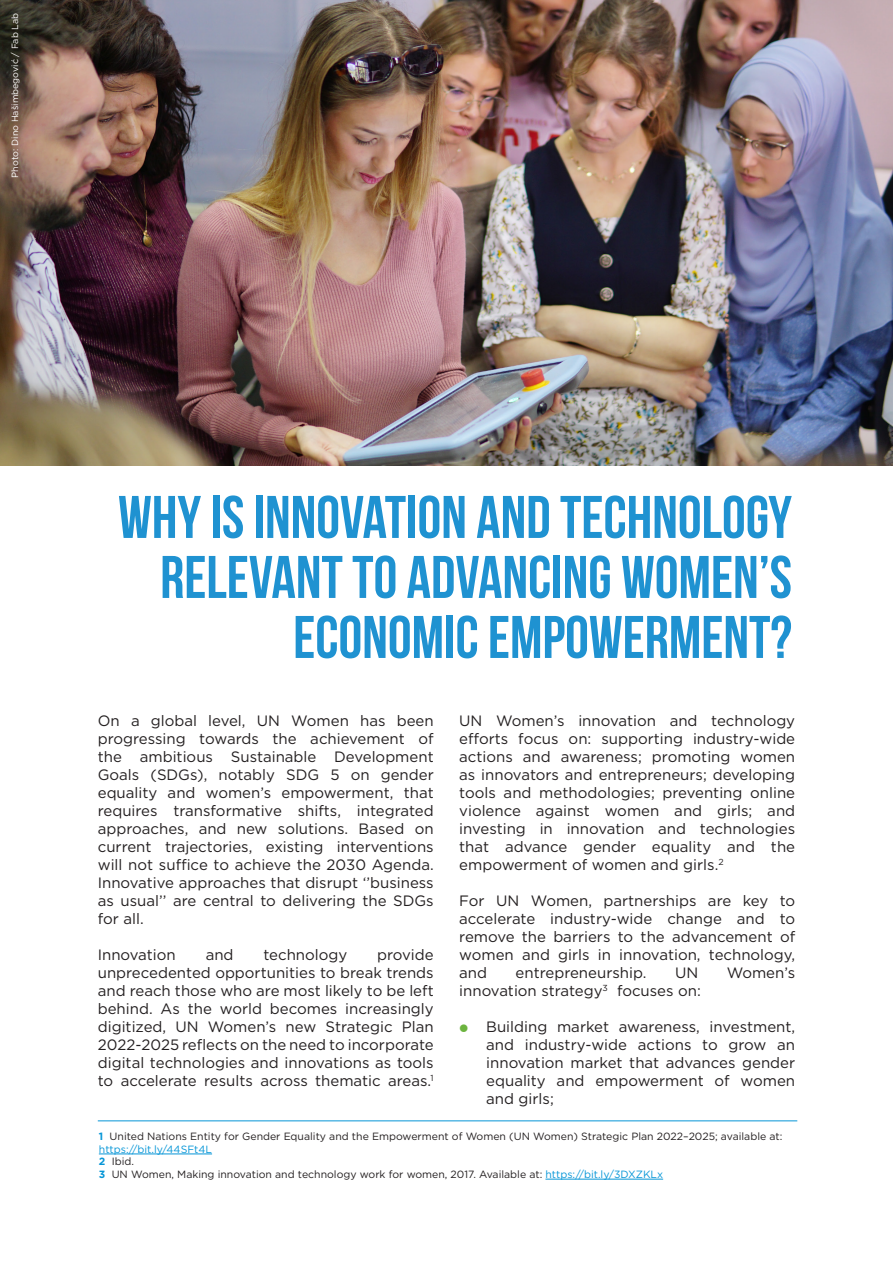
<style>
.page{position:relative;width:893px;height:1263px;background:#fff}
.page>*{position:absolute;margin:0;border:0;box-sizing:border-box;transform-origin:0 0}
.t1{font:700 60px/60px "Bebas Neue";color:#1f92d1;text-align:right}
.t2{font:15px/18px "Gotham";color:#231f20;text-align:justify}
.t3{font:10.5px/12.6px "Gotham";color:#231f20}
.t4{font:9px "Gotham";color:#fff}
.s1{font-weight:700;color:#0696d7}
.s2{color:#0696d7}
</style>
<div class="page">
<img style="left:0;top:0;width:893px;height:466px">
<hr style="left:99px;top:1154px;width:113px;height:1px;background:#0696d7">
<hr style="left:545px;top:1179px;width:118px;height:1px;background:#0696d7">
<hr style="left:98px;top:1120px;width:699px;height:1px;background:#0696d7">
<p class="t4" style="left:9px;top:178px;width:166px;rotate:-90deg">Photo: Dino Hašimbegović / Fab Lab</p>
<p class="t1" style="left:118px;top:486px;width:675px">WHY IS INNOVATION AND TECHNOLOGY<br>RELEVANT TO ADVANCING WOMEN’S<br>ECONOMIC EMPOWERMENT?</p>
<p class="t2" style="left:98px;top:712px;width:337px">On a global level, UN Women has been progressing towards the achievement of the ambitious Sustainable Development Goals (SDGs), notably SDG 5 on gender equality and women’s empowerment, that requires transformative shifts, integrated approaches, and new solutions. Based on current trajectories, existing interventions will not suffice to achieve the 2030 Agenda.<br>Innovative approaches that disrupt ‘’business as usual’’ are central to delivering the SDGs for all.</p>
<p class="t2" style="left:98px;top:946px;width:80px">Innovation</p>
<p class="t2" style="left:206px;top:946px;width:29px">and</p>
<p class="t2" style="left:263px;top:946px;width:85px">technology</p>
<p class="t2" style="left:98px;top:946px;width:337px;text-indent:279px">provide unprecedented opportunities to break trends and reach those who are most likely to be left behind. As the world becomes increasingly digitized, UN Women’s new Strategic Plan 2022-2025 reflects on the need to incorporate digital technologies and innovations as tools to accelerate results across thematic areas.<sup>1</sup></p>
<p class="t2" style="left:459px;top:712px;width:337px">UN Women’s innovation and technology efforts focus on: supporting industry-wide actions and awareness; promoting women as innovators and entrepreneurs; developing tools and methodologies; preventing online violence against women and girls; and investing in innovation and technologies that advance gender equality and the empowerment of women and girls.<sup>2</sup></p>
<p class="t2" style="left:459px;top:892px;width:337px">For UN Women, partnerships are key to accelerate industry-wide change and to remove the barriers to the advancement of women and girls in innovation, technology, and</p>
<p class="t2" style="left:516px;top:964px;width:132px">entrepreneurship.</p>
<p class="t2" style="left:675px;top:964px;width:25px">UN</p>
<p class="t2" style="left:727px;top:964px;width:70px">Women’s</p>
<p class="t2" style="left:459px;top:982px;width:243px">innovation strategy<sup>3</sup> focuses on:</p>
<p class="t2" style="left:486px;top:1018px;width:310px">Building market awareness, investment, and industry-wide actions to grow an innovation market that advances gender equality and empowerment of women and girls;</p>
<p class="t3" style="left:99px;top:1130px;width:685px"><span class="s1">1</span> United Nations Entity for Gender Equality and the Empowerment of Women (UN Women) Strategic Plan 2022–2025; available at: <span class="s2">https://bit.ly/44SFt4L</span></p>
<p class="t3" style="left:99px;top:1155px;width:37px"><span class="s1">2</span> Ibid.</p>
<p class="t3" style="left:99px;top:1168px;width:566px"><span class="s1">3</span> UN Women, Making innovation and technology work for women, 2017. Available at: <span class="s2">https://bit.ly/3DXZKLx</span></p>
</div>
